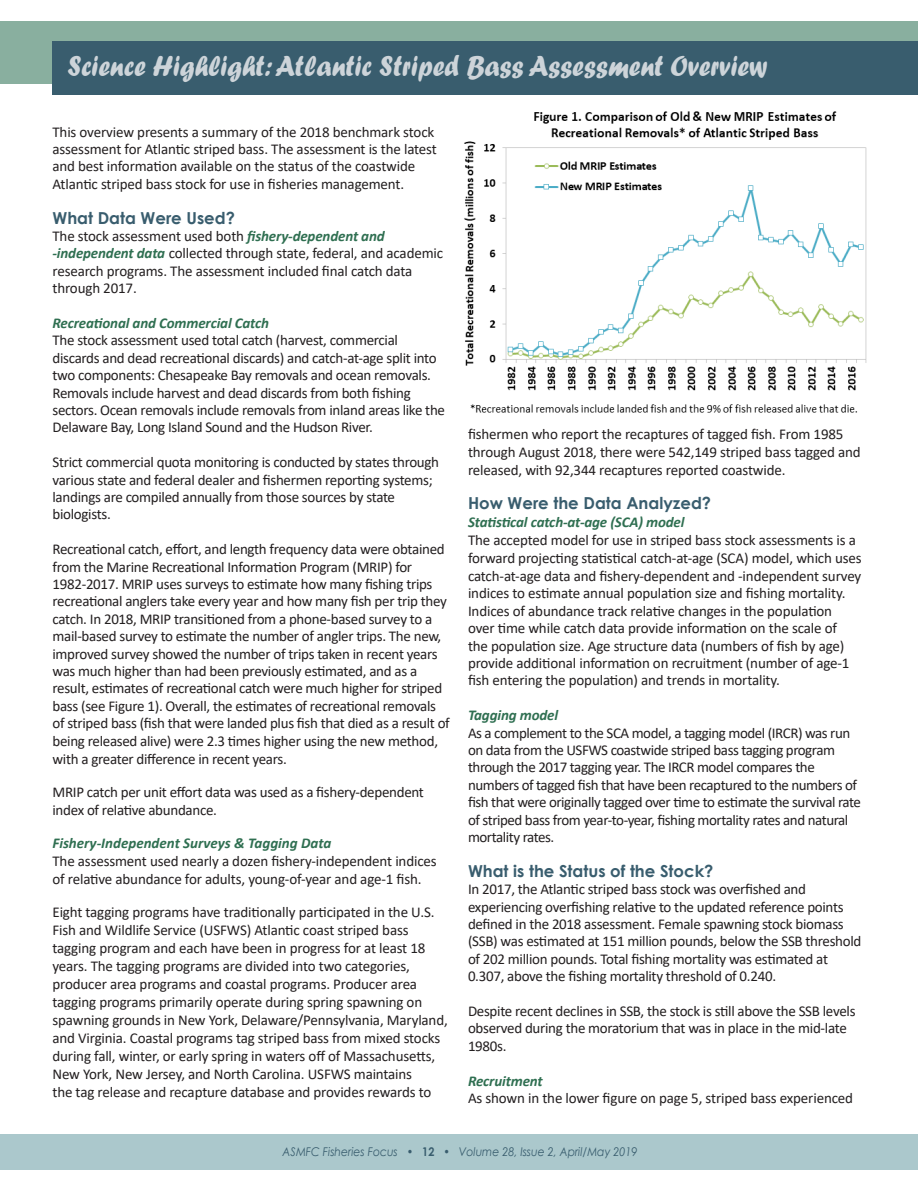
<style>
.page{position:relative;width:918px;height:1188px;background:#fff}
.page>*{position:absolute;margin:0;border:0;box-sizing:border-box;transform-origin:0 0}
.t1{font:30px "Forte";color:#cdd4d9;scale:.9 1}
.Body_Text{font:700 16.5px "Century Gothic";color:#395d6e}
.Body_Text-2{font:15px/17.4px "Calibri";letter-spacing:-.02em;color:#231f20}
.Body_Text-3{font:italic 700 15px "Calibri";letter-spacing:-.01em;color:#2f6f51}
.t2{font:italic 12px "Century Gothic";color:#395d6e;scale:.9 1}
.s1{font-weight:700;font-style:italic;color:#2f6f51}
.s2{font-style:normal}
.s3{font-weight:700;font-style:normal}
</style>
<div class="page">
<div style="left:0;top:21px;width:918px;height:63px;background:#89af9f"></div>
<div style="left:0;top:1134px;width:918px;height:36px;background:#abc8cc"></div>
<div style="left:52px;top:41px;width:866px;height:53px;background:#395d6e"></div>
<img style="left:464px;top:111px;width:403px;height:302px">
<p class="t1" style="left:68px;top:48px;width:779px">Science Highlight: Atlantic Striped Bass Assessment Overview</p>
<p class="Body_Text-2" style="left:52px;top:122px;width:386px">This overview presents a summary of the 2018 benchmark stock assessment for Atlantic striped bass. The assessment is the latest and best information available on the status of the coastwide Atlantic striped bass stock for use in fisheries management.</p>
<p class="Body_Text" style="left:52px;top:205px;width:184px">What Data Were Used?</p>
<p class="Body_Text-2" style="left:52px;top:227px;width:392px">The stock assessment used both <span class="s1">fishery‐dependent and -independent data</span> collected through state, federal, and academic research programs. The assessment included final catch data through 2017.</p>
<p class="Body_Text-3" style="left:52px;top:312px;width:218px">Recreational and Commercial Catch</p>
<p class="Body_Text-2" style="left:52px;top:331px;width:394px">The stock assessment used total catch (harvest, commercial discards and dead recreational discards) and catch-at-age split into two components: Chesapeake Bay removals and ocean removals.<br>Removals include harvest and dead discards from both fishing sectors. Ocean removals include removals from inland areas like the Delaware Bay, Long Island Sound and the Hudson River.</p>
<p class="Body_Text-2" style="left:52px;top:453px;width:388px">Strict commercial quota monitoring is conducted by states through various state and federal dealer and fishermen reporting systems; landings are compiled annually from those sources by state biologists.</p>
<p class="Body_Text-2" style="left:52px;top:540px;width:399px">Recreational catch, effort, and length frequency data were obtained from the Marine Recreational Information Program (MRIP) for 1982-2017. MRIP uses surveys to estimate how many fishing trips recreational anglers take every year and how many fish per trip they catch. In 2018, MRIP transitioned from a phone-based survey to a mail-based survey to estimate the number of angler trips. The new, improved survey showed the number of trips taken in recent years was much higher than had been previously estimated, and as a result, estimates of recreational catch were much higher for striped bass (see Figure 1). Overall, the estimates of recreational removals of striped bass (fish that were landed plus fish that died as a result of being released alive) were 2.3 times higher using the new method, with a greater difference in recent years.</p>
<p class="Body_Text-2" style="left:52px;top:782px;width:373px;line-height:18px">MRIP catch per unit effort data was used as a fishery-dependent index of relative abundance.</p>
<p class="Body_Text-3" style="left:52px;top:832px;width:280px">Fishery-Independent Surveys &amp; Tagging Data</p>
<p class="Body_Text-2" style="left:52px;top:851px;width:386px;line-height:18px">The assessment used nearly a dozen fishery-independent indices of relative abundance for adults, young-of-year and age-1 fish.</p>
<p class="Body_Text-2" style="left:52px;top:902px;width:397px;line-height:18px">Eight tagging programs have traditionally participated in the U.S.<br>Fish and Wildlife Service (USFWS) Atlantic coast striped bass tagging program and each have been in progress for at least 18 years. The tagging programs are divided into two categories, producer area programs and coastal programs. Producer area tagging programs primarily operate during spring spawning on spawning grounds in New York, Delaware/Pennsylvania, Maryland, and Virginia. Coastal programs tag striped bass from mixed stocks during fall, winter, or early spring in waters off of Massachusetts, New York, New Jersey, and North Carolina. USFWS maintains<br>the tag release and recapture database and provides rewards to</p>
<p class="Body_Text-2" style="left:468px;top:425px;width:394px;line-height:18px">fishermen who report the recaptures of tagged fish. From 1985 through August 2018, there were 542,149 striped bass tagged and released, with 92,344 recaptures reported coastwide.</p>
<p class="Body_Text" style="left:468px;top:490px;width:245px">How Were the Data Analyzed?</p>
<p class="Body_Text-3" style="left:468px;top:511px;width:218px">Statistical catch-at-age (SCA) model</p>
<p class="Body_Text-2" style="left:468px;top:531px;width:395px">The accepted model for use in striped bass stock assessments is a forward projecting statistical catch-at-age (SCA) model, which uses catch-at-age data and fishery-dependent and -independent survey indices to estimate annual population size and fishing mortality.<br>Indices of abundance track relative changes in the population over time while catch data provide information on the scale of<br>the population size. Age structure data (numbers of fish by age) provide additional information on recruitment (number of age-1 fish entering the population) and trends in mortality.</p>
<p class="Body_Text-3" style="left:468px;top:705px;width:92px">Tagging model</p>
<p class="Body_Text-2" style="left:468px;top:724px;width:395px">As a complement to the SCA model, a tagging model (IRCR) was run on data from the USFWS coastwide striped bass tagging program through the 2017 tagging year. The IRCR model compares the numbers of tagged fish that have been recaptured to the numbers of fish that were originally tagged over time to estimate the survival rate of striped bass from year-to-year, fishing mortality rates and natural mortality rates.</p>
<p class="Body_Text" style="left:468px;top:858px;width:247px">What is the Status of the Stock?</p>
<p class="Body_Text-2" style="left:468px;top:880px;width:395px">In 2017, the Atlantic striped bass stock was overfished and experiencing overfishing relative to the updated reference points defined in the 2018 assessment. Female spawning stock biomass (SSB) was estimated at 151 million pounds, below the SSB threshold of 202 million pounds. Total fishing mortality was estimated at 0.307, above the fishing mortality threshold of 0.240.</p>
<p class="Body_Text-2" style="left:468px;top:1002px;width:389px">Despite recent declines in SSB, the stock is still above the SSB levels observed during the moratorium that was in place in the mid-late<br>1980s.</p>
<p class="Body_Text-3" style="left:468px;top:1070px;width:76px">Recruitment</p>
<p class="Body_Text-2" style="left:468px;top:1089px;width:387px">As shown in the lower figure on page 5, striped bass experienced</p>
<p class="t2" style="left:283px;top:1143px;width:396px">ASMFC Fisheries Focus <span class="s2">•</span> <span class="s3">12</span> <span class="s2">•</span> Volume 28, Issue 2, April/May 2019</p>
</div>
